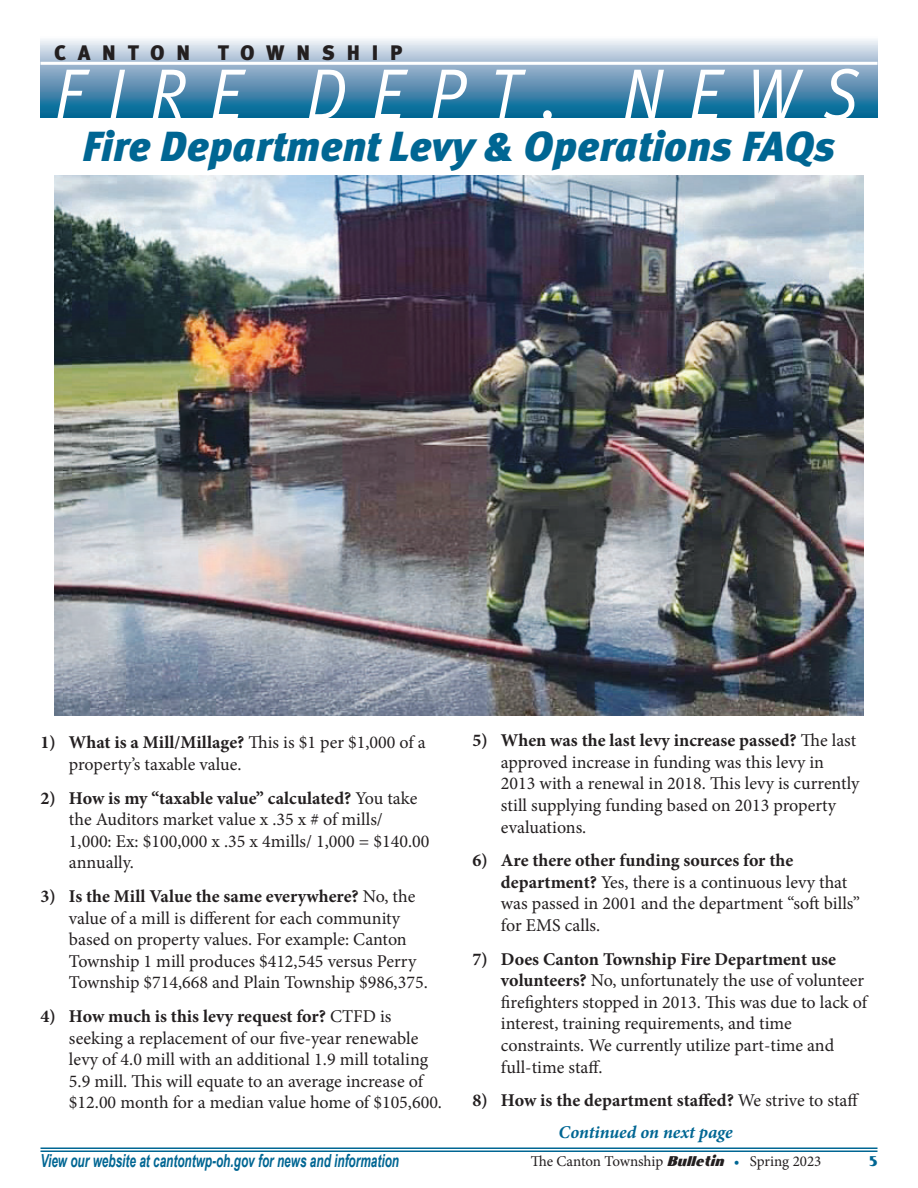
<style>
.page{position:relative;width:918px;height:1188px;background:#fff}
.page>*{position:absolute;margin:0;border:0;box-sizing:border-box;transform-origin:0 0}
.t1{font:italic 72px "Meta Pro";letter-spacing:.38em;color:#fff;scale:.9 1}
.t2{font:italic 900 42px "Meta Pro";color:#006693}
.t3{font:900 21px "Meta Pro";letter-spacing:.56em;color:#231f20}
.t4{font:18px/21.6px "Minion Pro";color:#231f20}
.t5{font:italic 700 18px "Arial Narrow";color:#006693;scale:.8 1}
.t6{font:700 18px "Minion Pro";color:#231f20}
.t7{font:italic 700 18px "Minion Pro";color:#006693}
.t8{font:15px "Minion Pro";letter-spacing:-.005em;color:#231f20}
.t9{font:15px "Boca Raton ICG Solid";color:#006693}
.s1{font-weight:700}
.s2{font-weight:400}
.s3{font-family:"Boca Raton ICG Solid";font-style:italic}
.s4{color:#006693}
</style>
<div class="page">
<hr style="left:40px;top:1148px;width:838px;height:1px;background:#006693">
<hr style="left:40px;top:1151px;width:838px;height:1px;background:#006693">
<div style="left:40px;top:37px;width:838px;height:81px;background:linear-gradient(to bottom,#f8eef6,#005a8c)"></div>
<hr style="left:40px;top:62px;width:838px;height:3px;background:#fff">
<img style="left:54px;top:176px;width:810px;height:540px">
<p class="t3" style="left:54px;top:39px;width:137px">CANTON</p>
<p class="t3" style="left:218px;top:39px;width:186px">TOWNSHIP</p>
<h1 class="t1" style="left:54px;top:49px;width:896px">FIRE DEPT. NEWS</h1>
<h2 class="t2" style="left:82px;top:120px;width:755px">Fire Department Levy &amp; Operations FAQs</h2>
<p class="t4" style="left:69px;top:732px;width:358px;text-indent:-28px"><span class="s1">1) What is a Mill/Millage?</span> This is $1 per $1,000 of a property’s taxable value.</p>
<p class="t4" style="left:69px;top:787px;width:362px;text-indent:-28px"><span class="s1">2) How is my “taxable value” calculated?</span> You take the Auditors market value x .35 x # of mills/ 1,000: Ex: $100,000 x .35 x 4mills/ 1,000 = $140.00 annually.</p>
<p class="t4" style="left:69px;top:886px;width:360px;text-indent:-28px"><span class="s1">3) Is the Mill Value the same everywhere?</span> No, the value of a mill is different for each community based on property values. For example: Canton Township 1 mill produces $412,545 versus Perry Township $714,668 and Plain Township $986,375.</p>
<p class="t4" style="left:69px;top:1006px;width:375px;text-indent:-28px"><span class="s1">4) How much is this levy request for?</span> CTFD is seeking a replacement of our five-year renewable levy of 4.0 mill with an additional 1.9 mill totaling 5.9 mill. This will equate to an average increase of $12.00 month for a median value home of $105,600.</p>
<p class="t4" style="left:501px;top:730px;width:360px;text-indent:-28px"><span class="s1">5) When was the last levy increase passed?</span> The last approved increase in funding was this levy in 2013 with a renewal in 2018. This levy is currently still supplying funding based on 2013 property evaluations.</p>
<p class="t4" style="left:501px;top:850px;width:360px;text-indent:-28px"><span class="s1">6) Are there other funding sources for the department?</span> Yes, there is a continuous levy that was passed in 2001 and the department “soft bills” for EMS calls.</p>
<p class="t4" style="left:501px;top:948px;width:368px;text-indent:-28px"><span class="s1">7) Does Canton Township Fire Department use volunteers?</span> No, unfortunately the use of volunteer firefighters stopped in 2013. This was due to lack of interest, training requirements, and time constraints. We currently utilize part-time and full-time staff.</p>
<p class="t6" style="left:472px;top:1088px;width:388px">8) How is the department staffed? <span class="s2">We strive to staff</span></p>
<p class="t7" style="left:559px;top:1120px;width:176px">Continued on next page</p>
<p class="t5" style="left:40px;top:1147px;width:450px">View our website at cantontwp-oh.gov for news and information</p>
<p class="t8" style="left:531px;top:1151px;width:292px">The Canton Township <span class="s3">Bulletin</span> <span class="s4">•</span> Spring 2023</p>
<p class="t9" style="left:869px;top:1152px;width:10px">5</p>
</div>
